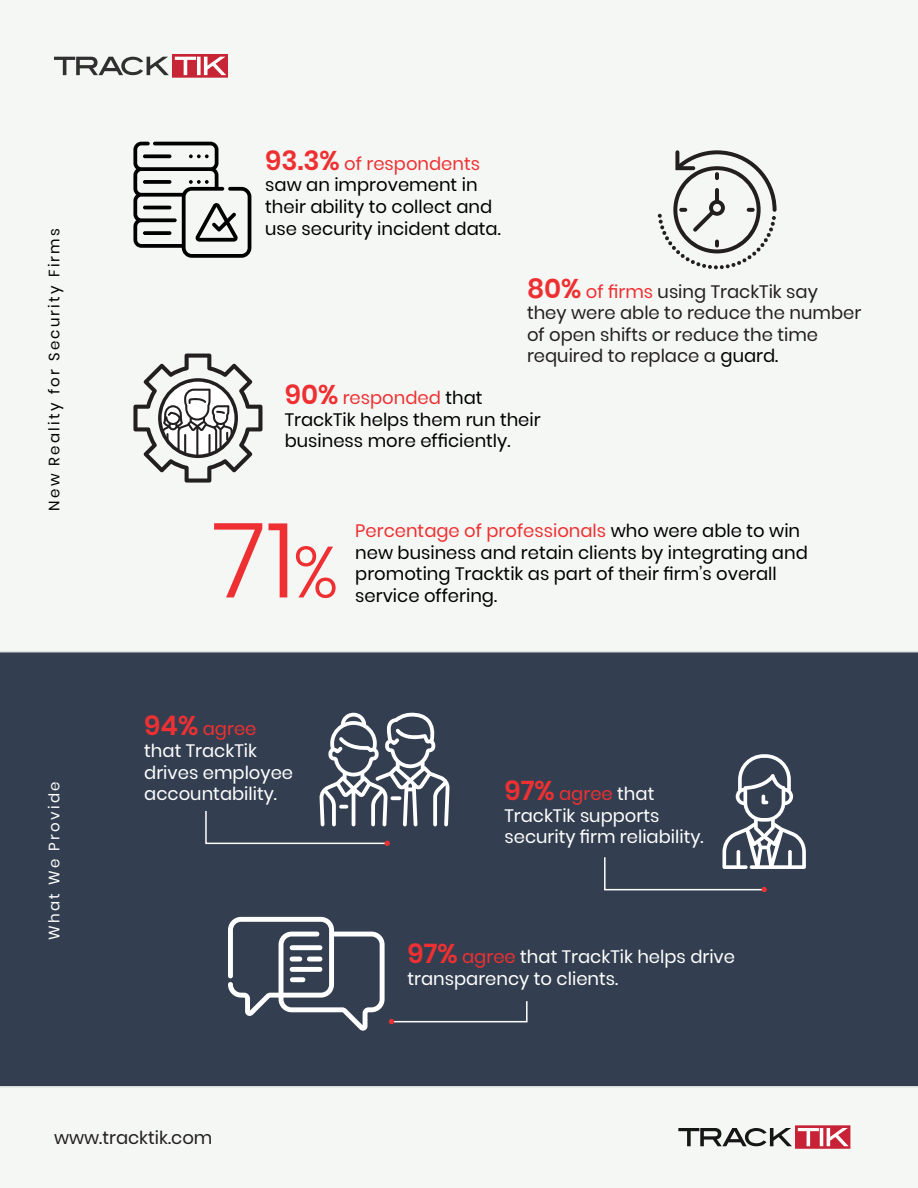
<style>
.page{position:relative;width:918px;height:1188px;background:#f5f7f5}
.page>*{position:absolute;margin:0;border:0;box-sizing:border-box;transform-origin:0 0}
.t1{font:300 105px "Poppins";color:#ee3032}
.t2{font:18px/21.6px "Poppins";color:#000}
.t3{font:18px/21.6px "Poppins";color:#fff}
.t4{font:18px/21.6px "Poppins";color:#231f20}
.t5{font:15px "Poppins";letter-spacing:.15em;color:#000}
.t6{font:15px "Poppins";letter-spacing:.15em;color:#fff}
.s1{font-weight:600;font-size:27px;color:#ee3032}
.s2{color:#ee3032}
.s3{color:#000}
.s4{font-size:72px}
</style>
<div class="page">
<div style="left:0;top:651px;width:918px;height:437px;background:#333f50"></div>
<svg style="left:54px;top:54px;width:174px;height:24px"></svg>
<svg style="left:133px;top:142px;width:118px;height:116px"></svg>
<svg style="left:133px;top:354px;width:129px;height:129px"></svg>
<hr style="left:184px;top:434px;width:2px;height:21px;background:#231f20">
<hr style="left:208px;top:434px;width:3px;height:21px;background:#231f20">
<svg style="left:658px;top:150px;width:119px;height:119px"></svg>
<svg style="left:678px;top:1125px;width:172px;height:24px"></svg>
<svg style="left:204px;top:713px;width:246px;height:133px;background:#4e5967"></svg>
<svg style="left:603px;top:754px;width:203px;height:138px;background:#444f5e"></svg>
<svg style="left:228px;top:917px;width:300px;height:114px;background:#4c5665"></svg>
<p class="t5" style="left:45px;top:511px;width:284px;rotate:-90deg">New Reality for Security Firms</p>
<p class="t6" style="left:45px;top:940px;width:160px;rotate:-90deg">What We Provide</p>
<p class="t2" style="left:265px;top:153px;width:237px"><span class="s1">93.3%</span> <span class="s2">of respondents </span>saw an improvement in their ability to collect and use security incident data.</p>
<p class="t4" style="left:527px;top:281px;width:336px"><span class="s1">80%</span> <span class="s2">of firms</span> using TrackTik say they were able to reduce the number of open shifts or reduce the time required to replace a <span class="s3">guard.</span></p>
<p class="t2" style="left:285px;top:387px;width:258px"><span class="s1">90%</span> <span class="s2">responded</span> that<br>TrackTik helps them run their business more efficiently.</p>
<p class="t1" style="left:213px;top:500px;width:127px">71<span class="s4">%</span></p>
<p class="t2" style="left:355px;top:520px;width:454px"><span class="s2">Percentage of professionals</span> who were able to win new business and retain clients by integrating and promoting Tracktik as part of their firm’s overall service offering.</p>
<p class="t3" style="left:144px;top:718px;width:150px"><span class="s1">94%</span> <span class="s2">agree </span>that TrackTik drives employee accountability.</p>
<p class="t3" style="left:504px;top:783px;width:201px"><span class="s1">97%</span> <span class="s2">agree</span> that<br>TrackTik supports security firm reliability.</p>
<p class="t3" style="left:407px;top:946px;width:329px"><span class="s1">97%</span> <span class="s2">agree</span> that TrackTik helps drive transparency to clients.</p>
<p class="t4" style="left:54px;top:1127px;width:160px">www.tracktik.com</p>
</div>
